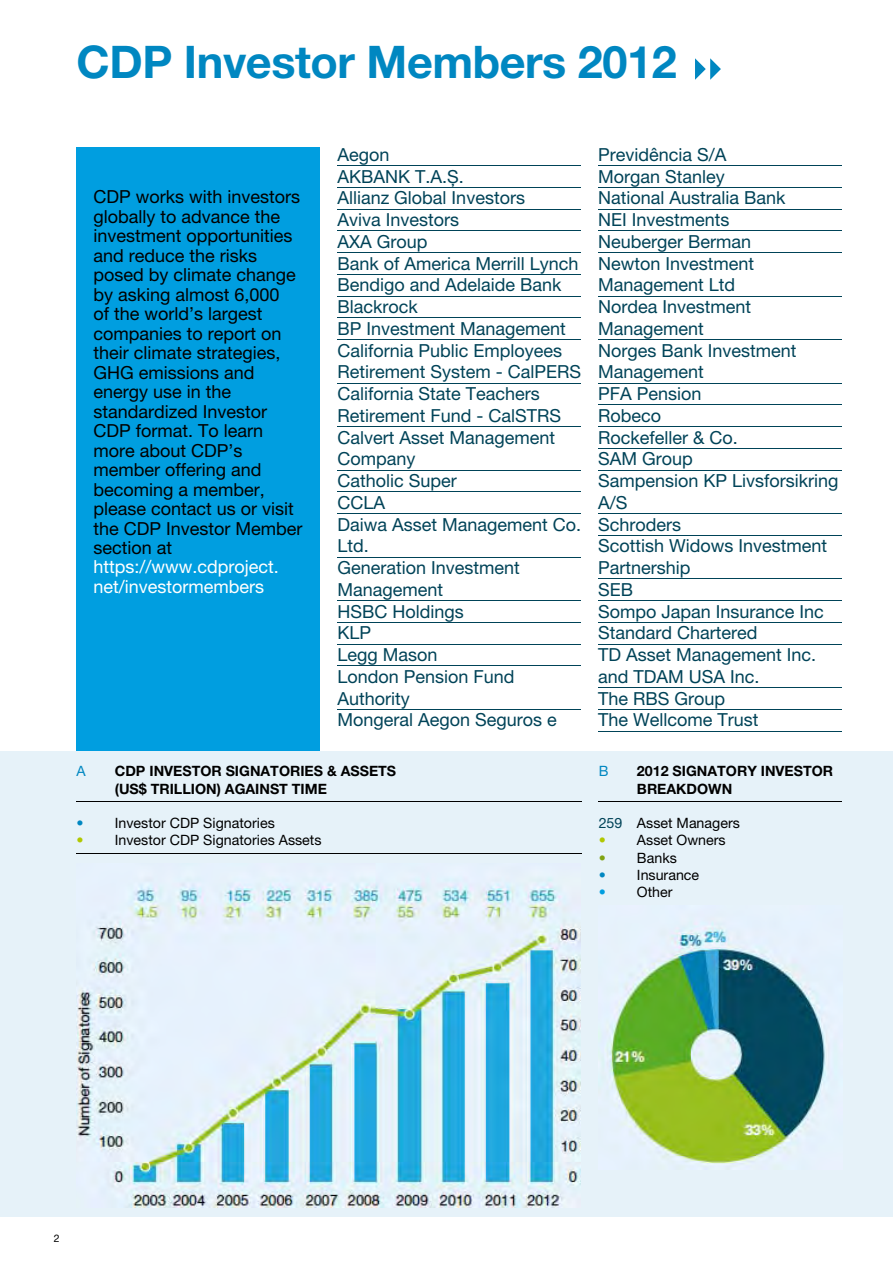
<style>
.page{position:relative;width:893px;height:1263px;background:#fff}
.page>*{position:absolute;margin:0;border:0;box-sizing:border-box;transform-origin:0 0}
.t1{font:700 45px "Helvetica Neue LT Pro";letter-spacing:-.01em;color:#0087c1}
.t2{font:18px/21.8px "Helvetica Neue LT Pro";color:#004358}
.t3{font:18px/19.5px "Helvetica Neue LT Pro";color:#000}
.t4{font:18px/19.5px "Helvetica Neue LT Pro";color:#fff}
.t5{font:14.25px "Helvetica Neue LT Pro";color:#000}
.t6{font:700 14.25px/17.2px "Helvetica Neue LT Pro";color:#000}
.t7{font:14.25px "Helvetica Neue LT Pro";color:#0087c1}
.t8{font:10.5px "Helvetica Neue LT Pro";color:#000}
.s1{color:#0087c1}
.s2{color:#b1c800}
.s3{color:#004358}
.s4{color:#80a312}
.s5{color:#009ee0}
</style>
<div class="page">
<div style="left:77px;top:147px;width:243px;height:614px;background:#009ee0"></div>
<hr style="left:337px;top:165px;width:244px;height:1px;background:#004358">
<hr style="left:337px;top:187px;width:244px;height:1px;background:#004358">
<hr style="left:337px;top:209px;width:244px;height:1px;background:#004358">
<hr style="left:337px;top:230px;width:244px;height:1px;background:#004358">
<hr style="left:337px;top:252px;width:244px;height:1px;background:#004358">
<hr style="left:337px;top:274px;width:244px;height:1px;background:#004358">
<hr style="left:337px;top:296px;width:244px;height:1px;background:#004358">
<hr style="left:337px;top:317px;width:244px;height:1px;background:#004358">
<hr style="left:337px;top:339px;width:244px;height:1px;background:#004358">
<hr style="left:337px;top:383px;width:244px;height:1px;background:#004358">
<hr style="left:337px;top:426px;width:244px;height:1px;background:#004358">
<hr style="left:337px;top:470px;width:244px;height:1px;background:#004358">
<hr style="left:337px;top:491px;width:244px;height:1px;background:#004358">
<hr style="left:337px;top:513px;width:244px;height:1px;background:#004358">
<hr style="left:337px;top:557px;width:244px;height:1px;background:#004358">
<hr style="left:337px;top:600px;width:244px;height:1px;background:#004358">
<hr style="left:337px;top:622px;width:244px;height:1px;background:#004358">
<hr style="left:337px;top:644px;width:244px;height:1px;background:#004358">
<hr style="left:337px;top:665px;width:244px;height:1px;background:#004358">
<hr style="left:337px;top:709px;width:244px;height:1px;background:#004358">
<hr style="left:598px;top:165px;width:244px;height:1px;background:#004358">
<hr style="left:598px;top:187px;width:244px;height:1px;background:#004358">
<hr style="left:598px;top:209px;width:244px;height:1px;background:#004358">
<hr style="left:598px;top:230px;width:244px;height:1px;background:#004358">
<hr style="left:598px;top:252px;width:244px;height:1px;background:#004358">
<hr style="left:598px;top:296px;width:244px;height:1px;background:#004358">
<hr style="left:598px;top:339px;width:244px;height:1px;background:#004358">
<hr style="left:598px;top:383px;width:244px;height:1px;background:#004358">
<hr style="left:598px;top:404px;width:244px;height:1px;background:#004358">
<hr style="left:598px;top:426px;width:244px;height:1px;background:#004358">
<hr style="left:598px;top:448px;width:244px;height:1px;background:#004358">
<hr style="left:598px;top:470px;width:244px;height:1px;background:#004358">
<hr style="left:598px;top:513px;width:244px;height:1px;background:#004358">
<hr style="left:598px;top:535px;width:244px;height:1px;background:#004358">
<hr style="left:598px;top:578px;width:244px;height:1px;background:#004358">
<hr style="left:598px;top:600px;width:244px;height:1px;background:#004358">
<hr style="left:598px;top:622px;width:244px;height:1px;background:#004358">
<hr style="left:598px;top:644px;width:244px;height:1px;background:#004358">
<hr style="left:598px;top:687px;width:244px;height:1px;background:#004358">
<hr style="left:598px;top:709px;width:244px;height:1px;background:#004358">
<hr style="left:598px;top:731px;width:244px;height:1px;background:#004358">
<div style="left:0;top:751px;width:893px;height:466px;background:#e6f2f9"></div>
<hr style="left:77px;top:801px;width:505px;height:1px;background:#000">
<hr style="left:77px;top:853px;width:505px;height:1px;background:#000">
<hr style="left:599px;top:801px;width:243px;height:1px;background:#000">
<hr style="left:599px;top:905px;width:243px;height:1px;background:#000">
<img style="left:77px;top:878px;width:503px;height:329px">
<img style="left:610px;top:922px;width:216px;height:242px">
<svg style="left:695px;top:58px;width:26px;height:22px"></svg>
<h1 class="t1" style="left:77px;top:34px;width:602px">CDP INVESTOR MEMBERS 2012</h1>
<p class="t3" style="left:94px;top:187px;width:211px">CDP works with investors globally to advance the investment opportunities and reduce the risks posed by climate change by asking almost 6,000<br>of the world’s largest companies to report on their climate strategies,<br>GHG emissions and energy use in the standardized Investor<br>CDP format. To learn more about CDP’s member offering and becoming a member, please contact us or visit the CDP Investor Member section at</p>
<p class="t4" style="left:94px;top:557px;width:187px">https://www.cdproject. net/investormembers</p>
<p class="t2" style="left:337px;top:143px;width:245px">Aegon<br>AKBANK T.A.Ş.<br>Allianz Global Investors<br>Aviva Investors<br>AXA Group<br>Bank of America Merrill Lynch<br>Bendigo and Adelaide Bank<br>Blackrock<br>BP Investment Management<br>California Public Employees<br>Retirement System - CalPERS<br>California State Teachers<br>Retirement Fund - CalSTRS<br>Calvert Asset Management<br>Company<br>Catholic Super<br>CCLA<br>Daiwa Asset Management Co.<br>Ltd.<br>Generation Investment<br>Management<br>HSBC Holdings<br>KLP<br>Legg Mason<br>London Pension Fund<br>Authority<br>Mongeral Aegon Seguros e</p>
<p class="t2" style="left:598px;top:143px;width:242px">Previdência S/A<br>Morgan Stanley<br>National Australia Bank<br>NEI Investments<br>Neuberger Berman<br>Newton Investment<br>Management Ltd<br>Nordea Investment<br>Management<br>Norges Bank Investment<br>Management<br>PFA Pension<br>Robeco<br>Rockefeller &amp; Co.<br>SAM Group<br>Sampension KP Livsforsikring<br>A/S<br>Schroders<br>Scottish Widows Investment<br>Partnership<br>SEB<br>Sompo Japan Insurance Inc<br>Standard Chartered<br>TD Asset Management Inc. and TDAM USA Inc.<br>The RBS Group<br>The Wellcome Trust</p>
<p class="t7" style="left:77px;top:763px;width:11px">A</p>
<p class="t6" style="left:115px;top:762px;width:283px">CDP INVESTOR SIGNATORIES &amp; ASSETS (US$ TRILLION) AGAINST TIME</p>
<p class="t5" style="left:77px;top:814px;width:200px"><span class="s1">•</span> Investor CDP Signatories</p>
<p class="t5" style="left:77px;top:832px;width:246px"><span class="s2">•</span> Investor CDP Signatories Assets</p>
<p class="t7" style="left:599px;top:763px;width:11px">B</p>
<p class="t6" style="left:637px;top:762px;width:198px">2012 SIGNATORY INVESTOR<br>BREAKDOWN</p>
<p class="t5" style="left:599px;top:814px;width:143px"><span class="s3">259</span> Asset Managers</p>
<p class="t5" style="left:599px;top:832px;width:128px"><span class="s2">•</span> Asset Owners</p>
<p class="t5" style="left:599px;top:849px;width:80px"><span class="s4">•</span> Banks</p>
<p class="t5" style="left:599px;top:866px;width:102px"><span class="s1">•</span> Insurance</p>
<p class="t5" style="left:599px;top:883px;width:75px"><span class="s5">•</span> Other</p>
<p class="t8" style="left:54px;top:1232px;width:7px">2</p>
</div>
